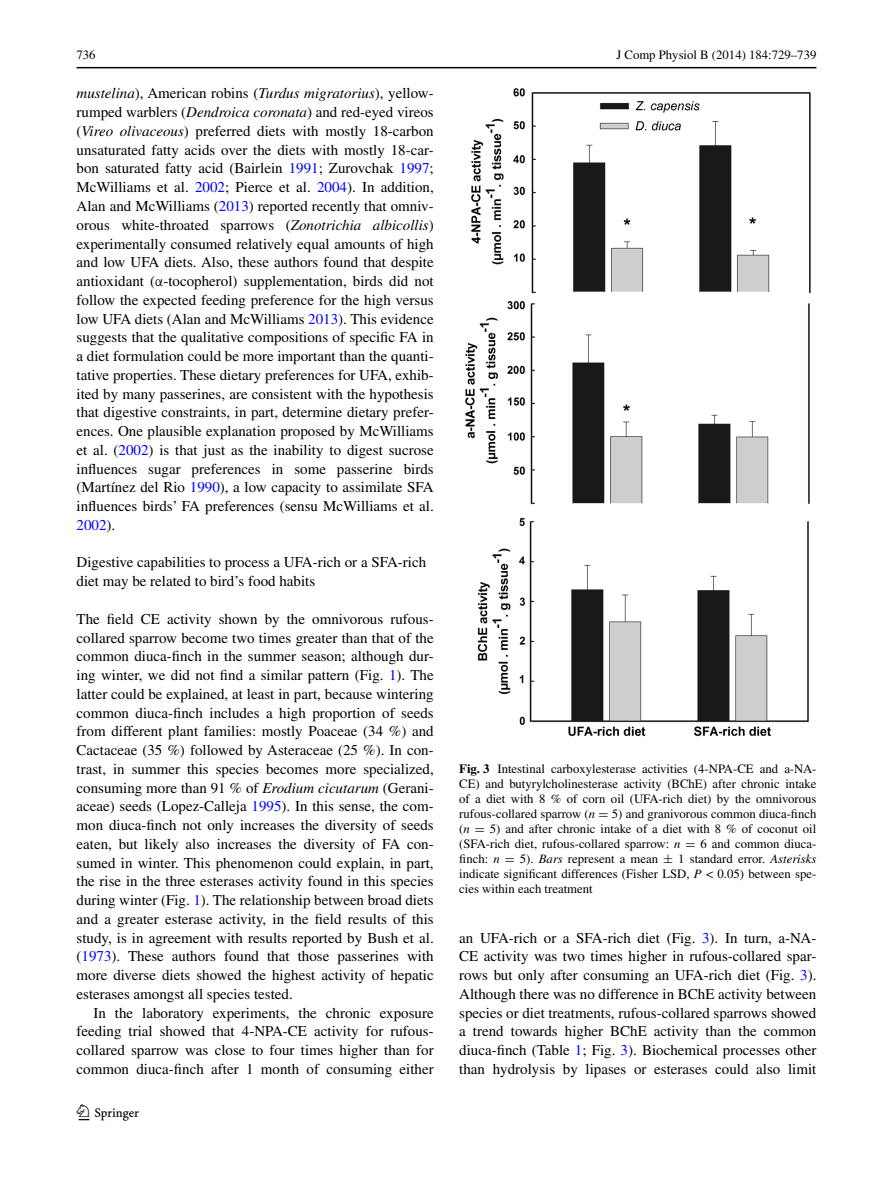
<style>
.page{position:relative;width:893px;height:1187px;background:#fff}
.page>*{position:absolute;margin:0;border:0;box-sizing:border-box;transform-origin:0 0}
.t1{font:22.5px "Springnew";color:#000}
.t2{font:15px/18.8px "Times";color:#000;text-align:justify}
.t3{font:12.75px/15px "Times";color:#000;text-align:justify}
.s1{font-style:italic}
.s2{color:#00f}
.s3{font-family:"MTGU"}
.s4{font-weight:700}
.s5{font-family:"MTSY"}
</style>
<div class="page">
<hr style="left:77px;top:67px;width:739px;height:1px;background:#000">
<img style="left:465px;top:88px;width:346px;height:649px">
<p class="t3" style="left:77px;top:48px;width:21px">736</p>
<p class="t3" style="left:616px;top:48px;width:202px">J Comp Physiol B (2014) 184:729–739</p>
<p class="t2" style="left:77px;top:84px;width:359px"><span class="s1">mustelina</span>), American robins (<span class="s1">Turdus migratorius</span>), yellow&shy;rumped warblers (<span class="s1">Dendroica coronata</span>) and red-eyed vireos (<span class="s1">Vireo olivaceous</span>) preferred diets with mostly 18-carbon unsaturated fatty acids over the diets with mostly 18-car&shy;bon saturated fatty acid (Bairlein <span class="s2">1991</span>; Zurovchak <span class="s2">1997</span>; McWilliams et al. <span class="s2">2002</span>; Pierce et al. <span class="s2">2004</span>). In addition, Alan and McWilliams (<span class="s2">2013</span>) reported recently that omniv&shy;orous white-throated sparrows (<span class="s1">Zonotrichia albicollis</span>) experimentally consumed relatively equal amounts of high and low UFA diets. Also, these authors found that despite antioxidant (<span class="s3">α</span>-tocopherol) supplementation, birds did not follow the expected feeding preference for the high versus low UFA diets (Alan and McWilliams <span class="s2">2013</span>). This evidence suggests that the qualitative compositions of specific FA in a diet formulation could be more important than the quanti&shy;tative properties. These dietary preferences for UFA, exhib&shy;ited by many passerines, are consistent with the hypothesis that digestive constraints, in part, determine dietary prefer&shy;ences. One plausible explanation proposed by McWilliams et al. (<span class="s2">2002</span>) is that just as the inability to digest sucrose influences sugar preferences in some passerine birds (Martínez del Rio <span class="s2">1990</span>), a low capacity to assimilate SFA influences birds’ FA preferences (sensu McWilliams et al.<br><span class="s2">2002</span>).</p>
<p class="t2" style="left:77px;top:553px;width:351px">Digestive capabilities to process a UFA‑rich or a SFA‑rich diet may be related to bird’s food habits</p>
<p class="t2" style="left:77px;top:609px;width:359px">The field CE activity shown by the omnivorous rufous&shy;collared sparrow become two times greater than that of the common diuca-finch in the summer season; although dur&shy;ing winter, we did not find a similar pattern (Fig. <span class="s2">1</span>). The latter could be explained, at least in part, because wintering common diuca-finch includes a high proportion of seeds from different plant families: mostly Poaceae (34 %) and Cactaceae (35 %) followed by Asteraceae (25 %). In con&shy;trast, in summer this species becomes more specialized, consuming more than 91 % of <span class="s1">Erodium cicutarum</span> (Gerani&shy;aceae) seeds (Lopez-Calleja <span class="s2">1995</span>). In this sense, the com&shy;mon diuca-finch not only increases the diversity of seeds eaten, but likely also increases the diversity of FA con&shy;sumed in winter. This phenomenon could explain, in part, the rise in the three esterases activity found in this species during winter (Fig. <span class="s2">1</span>). The relationship between broad diets and a greater esterase activity, in the field results of this study, is in agreement with results reported by Bush et al. (<span class="s2">1973</span>). These authors found that those passerines with more diverse diets showed the highest activity of hepatic esterases amongst all species tested.</p>
<p class="t2" style="left:77px;top:1003px;width:359px;text-indent:17px">In the laboratory experiments, the chronic exposure feeding trial showed that 4-NPA-CE activity for rufous&shy;collared sparrow was close to four times higher than for common diuca-finch after 1 month of consuming either</p>
<h1 class="t1" style="left:79px;top:1104px;width:62px">1 3</h1>
<p class="t3" style="left:459px;top:761px;width:359px"><span class="s4">Fig. 3</span> Intestinal carboxylesterase activities (4-NPA-CE and a-NA-CE) and butyrylcholinesterase activity (BChE) after chronic intake of a diet with 8 % of corn oil (UFA-rich diet) by the omnivorous rufous-collared sparrow (<span class="s1">n</span> <span class="s5">=</span> 5) and granivorous common diuca-finch (<span class="s1">n</span> <span class="s5">=</span> 5) and after chronic intake of a diet with 8 % of coconut oil (SFA-rich diet, rufous-collared sparrow: <span class="s1">n</span> <span class="s5">=</span> 6 and common diuca&shy;finch: <span class="s1">n</span> <span class="s5">=</span> 5). <span class="s1">Bars</span> represent a mean <span class="s5">±</span> 1 standard error. <span class="s1">Asterisks </span>indicate significant differences (Fisher LSD, <span class="s1">P</span> &lt; 0.05) between spe&shy;cies within each treatment</p>
<p class="t2" style="left:459px;top:928px;width:359px">an UFA-rich or a SFA-rich diet (Fig. <span class="s2">3</span>). In turn, a-NA-CE activity was two times higher in rufous-collared spar&shy;rows but only after consuming an UFA-rich diet (Fig. <span class="s2">3</span>).<br>Although there was no difference in BChE activity between species or diet treatments, rufous-collared sparrows showed a trend towards higher BChE activity than the common diuca-finch (Table <span class="s2">1</span>; Fig. <span class="s2">3</span>). Biochemical processes other than hydrolysis by lipases or esterases could also limit</p>
</div>
